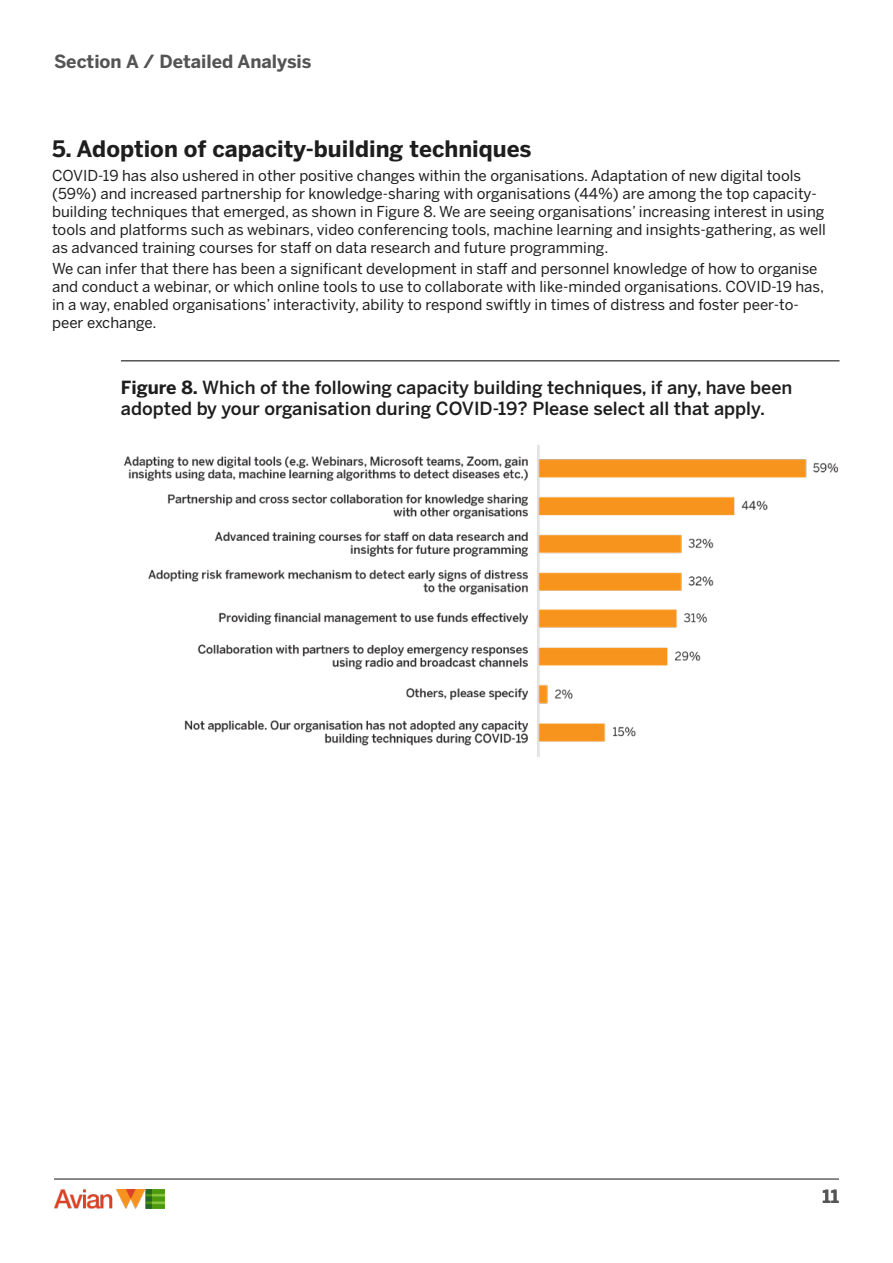
<style>
.page{position:relative;width:893px;height:1263px;background:#fff}
.page>*{position:absolute;margin:0;border:0;box-sizing:border-box;transform-origin:0 0}
.Secondary_Titles__H2{font:700 22.5px "Benton Sans";color:#1e1e1e}
.Call_Out_Text{font:500 18px/21.6px "Benton Sans";color:#1e1e1e}
.Page_Numbers{font:700 18px "Benton Sans";color:#545454}
.t1{font:700 18px "Benton Sans";color:#636466}
.Body_Copy{font:15px/18px "Benton Sans";color:#1e1e1e}
.s1{font-weight:700}
</style>
<div class="page">
<img style="left:54px;top:1189px;width:110px;height:20px">
<hr style="left:54px;top:1178px;width:785px;height:2px;background:#636466">
<hr style="left:121px;top:360px;width:718px;height:1px;background:#545454">
<img style="left:123px;top:444px;width:715px;height:312px">
<p class="Page_Numbers" style="left:54px;top:50px;width:259px">Section A / Detailed Analysis</p>
<p class="Secondary_Titles__H2" style="left:52px;top:135px;width:481px">5. Adoption of capacity-building techniques</p>
<p class="Body_Copy" style="left:52px;top:167px;width:775px">COVID-19 has also ushered in other positive changes within the organisations. Adaptation of new digital tools (59%) and increased partnership for knowledge-sharing with organisations (44%) are among the top capacity&shy;building techniques that emerged, as shown in Figure 8. We are seeing organisations’ increasing interest in using tools and platforms such as webinars, video conferencing tools, machine learning and insights-gathering, as well as advanced training courses for staff on data research and future programming.</p>
<p class="Body_Copy" style="left:52px;top:260px;width:774px">We can infer that there has been a significant development in staff and personnel knowledge of how to organise and conduct a webinar, or which online tools to use to collaborate with like-minded organisations. COVID-19 has, in a way, enabled organisations’ interactivity, ability to respond swiftly in times of distress and foster peer-to&shy;peer exchange.</p>
<p class="Call_Out_Text" style="left:121px;top:377px;width:673px"><span class="s1">Figure 8.</span> Which of the following capacity building techniques, if any, have been adopted by your organisation during COVID-19? Please select all that apply.</p>
<p class="t1" style="left:822px;top:1185px;width:18px">11</p>
</div>
